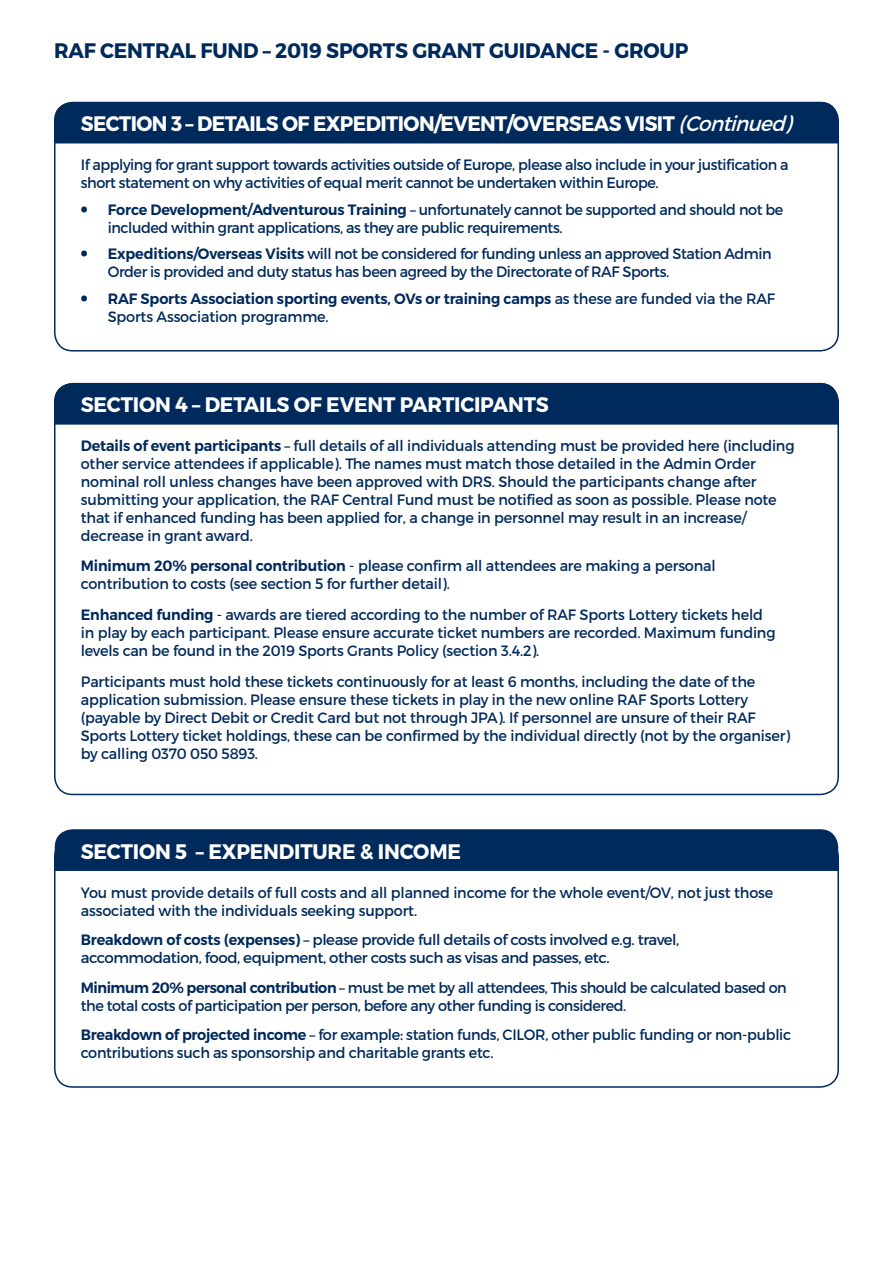
<style>
.page{position:relative;width:893px;height:1263px;background:#fff}
.page>*{position:absolute;margin:0;border:0;box-sizing:border-box;transform-origin:0 0}
.t1{font:700 21px "Montserrat";letter-spacing:-.01em;color:#fff;scale:.96 1}
.t2{font:700 21px "Montserrat";letter-spacing:-.03em;color:#fff;scale:.95 1}
.t3{font:700 21px "Montserrat";letter-spacing:-.01em;color:#002a5b;scale:.96 1}
.t4{font:15px/18px "Montserrat";letter-spacing:-.01em;color:#002a5b;scale:.96 1}
.t5{font:15px/18px "Montserrat";letter-spacing:-.03em;color:#002a5b;scale:.96 1}
.t6{font:15px/18px "Montserrat";letter-spacing:-.03em;color:#002a5b}
.t7{font:600 15px/18px "Montserrat";letter-spacing:-.01em;color:#002a5b;scale:.96 1}
.s1{font-weight:400;font-style:italic}
.s2{font-weight:900;font-size:19.5px}
.s3{font-weight:600}
.s4{font-weight:400}
</style>
<div class="page">
<div style="left:55px;top:102px;width:783px;height:41px;background:#002a5b"></div>
<div style="left:55px;top:829px;width:783px;height:42px;background:#002a5b"></div>
<div style="left:55px;top:383px;width:783px;height:42px;background:#002a5b"></div>
<h1 class="t3" style="left:54px;top:38px;width:662px">RAF CENTRAL FUND – 2019 SPORTS GRANT GUIDANCE - GROUP</h1>
<p class="t2" style="left:81px;top:111px;width:756px">SECTION 3 – DETAILS OF EXPEDITION/EVENT/OVERSEAS VISIT <span class="s1">(Continued)</span></p>
<p class="t5" style="left:81px;top:156px;width:739px">If applying for grant support towards activities outside of Europe, please also include in your justification a short statement on why activities of equal merit cannot be undertaken within Europe.</p>
<p class="t5" style="left:108px;top:201px;width:705px;text-indent:-27px"><span class="s2">•</span> <span class="s3">Force Development/Adventurous Training</span> – unfortunately cannot be supported and should not be included within grant applications, as they are public requirements.</p>
<p class="t5" style="left:108px;top:245px;width:693px;text-indent:-27px"><span class="s2">•</span> <span class="s3">Expeditions/Overseas Visits</span> will not be considered for funding unless an approved Station Admin<br>Order is provided and duty status has been agreed by the Directorate of RAF Sports.</p>
<p class="t7" style="left:108px;top:290px;width:697px;text-indent:-27px"><span class="s2">•</span> RAF Sports Association sporting events, OVs or training camps <span class="s4">as these are funded via the RAF<br>Sports Association programme.</span></p>
<p class="t1" style="left:81px;top:392px;width:489px">SECTION 4 – DETAILS OF EVENT PARTICIPANTS</p>
<p class="t4" style="left:81px;top:436px;width:745px"><span class="s3">Details of event participants</span> – full details of all individuals attending must be provided here (including other service attendees if applicable). The names must match those detailed in the Admin Order nominal roll unless changes have been approved with DRS. Should the participants change after submitting your application, the RAF Central Fund must be notified as soon as possible. Please note that if enhanced funding has been applied for, a change in personnel may result in an increase/ decrease in grant award.</p>
<p class="t4" style="left:81px;top:557px;width:663px"><span class="s3">Minimum 20% personal contribution</span> - please confirm all attendees are making a personal contribution to costs (see section 5 for further detail).</p>
<p class="t4" style="left:81px;top:606px;width:725px"><span class="s3">Enhanced funding</span> - awards are tiered according to the number of RAF Sports Lottery tickets held in play by each participant. Please ensure accurate ticket numbers are recorded. Maximum funding levels can be found in the 2019 Sports Grants Policy (section 3.4.2).</p>
<p class="t4" style="left:81px;top:672px;width:740px">Participants must hold these tickets continuously for at least 6 months, including the date of the application submission. Please ensure these tickets in play in the new online RAF Sports Lottery (payable by Direct Debit or Credit Card but not through JPA). If personnel are unsure of their RAF Sports Lottery ticket holdings, these can be confirmed by the individual directly (not by the organiser) by calling 0370 050 5893.</p>
<p class="t1" style="left:81px;top:838px;width:398px">SECTION 5 – EXPENDITURE &amp; INCOME</p>
<p class="t4" style="left:81px;top:883px;width:723px">You must provide details of full costs and all planned income for the whole event/OV, not just those associated with the individuals seeking support.</p>
<p class="t6" style="left:81px;top:931px;width:600px"><span class="s3">Breakdown of costs (expenses)</span> – please provide full details of costs involved e.g. travel, accommodation, food, equipment, other costs such as visas and passes, etc.</p>
<p class="t5" style="left:81px;top:978px;width:737px"><span class="s3">Minimum 20% personal contribution</span> – must be met by all attendees, This should be calculated based on the total costs of participation per person, before any other funding is considered.</p>
<p class="t4" style="left:81px;top:1025px;width:741px"><span class="s3">Breakdown of projected income</span> – for example: station funds, CILOR, other public funding or non-public contributions such as sponsorship and charitable grants etc.</p>
</div>
